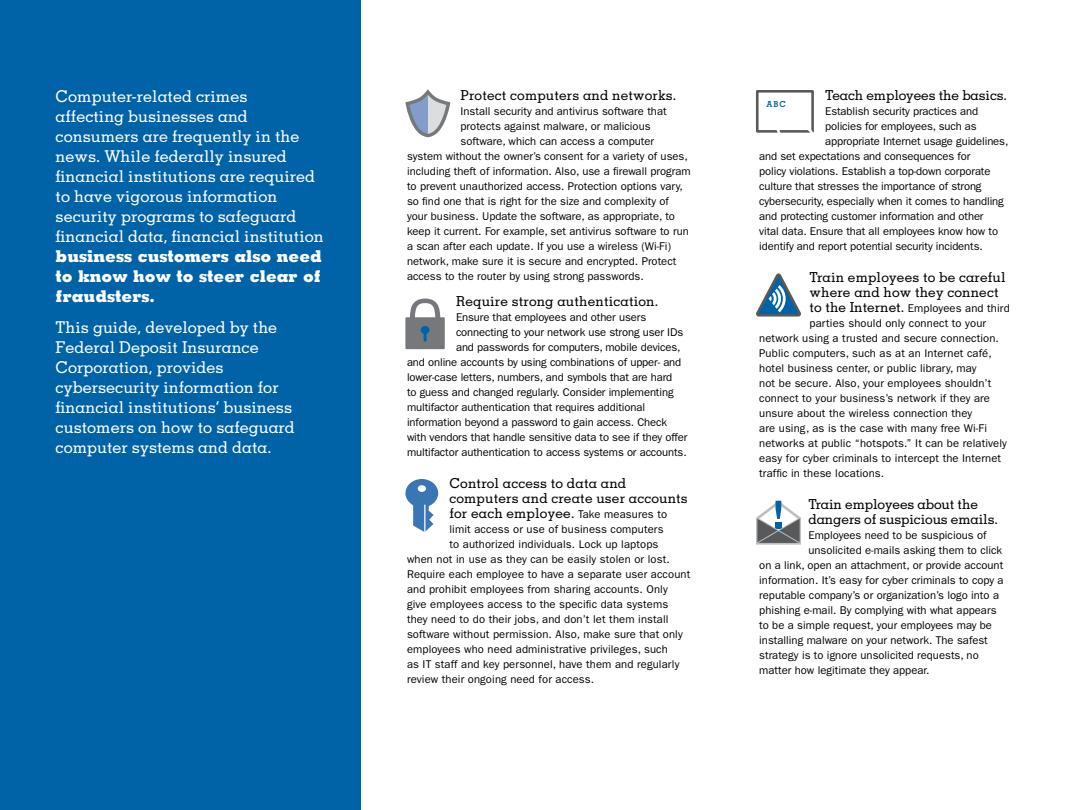
<style>
.page{position:relative;width:1069px;height:810px;background:#fff}
.page>*{position:absolute;margin:0;border:0;box-sizing:border-box;transform-origin:0 0}
.t1{font:500 16.25px/20px "Memphis LT Std";color:#fff}
.t2{font:800 16.25px/20px "Memphis LT Std";color:#fff;text-align:justify}
.t3{font:500 13.75px/15px "Memphis LT Std";letter-spacing:.01em;color:#000}
.t4{font:500 13.75px/15px "Memphis LT Std";letter-spacing:-.01em;color:#000}
.t5{font:11.25px/15px "ITC Franklin Gothic Std";color:#000}
.t6{font:700 8.25px "Memphis LT Std";color:#0063a7}
.s1{font-family:"ITC Franklin Gothic Std";font-weight:400;font-size:11.25px}
.s2{font-family:"Memphis LT Std";font-weight:500;font-size:13.75px}
</style>
<div class="page">
<div style="left:0;top:0;width:360px;height:810px;background:#0063a7"></div>
<svg style="left:405px;top:89px;width:46px;height:49px"></svg>
<svg style="left:405px;top:299px;width:40px;height:50px"></svg>
<svg style="left:405px;top:479px;width:33px;height:53px"></svg>
<div style="left:756px;top:90px;width:58px;height:43px;border:3px solid #58595b"></div>
<svg style="left:756px;top:103px;width:58px;height:214px"></svg>
<svg style="left:756px;top:500px;width:45px;height:45px"></svg>
<h3 class="t1" style="left:56px;top:86px;width:270px">Computer-related crimes<br>affecting businesses and consumers are frequently in the news. While federally insured fnancial institutions are required to have vigorous information security programs to safeguard fnancial data, fnancial institution</h3>
<p class="t2" style="left:56px;top:246px;width:268px">business customers also need to know how to steer clear of fraudsters.</p>
<p class="t1" style="left:56px;top:317px;width:241px">This guide, developed by the<br>Federal Deposit Insurance<br>Corporation, provides cybersecurity information for fnancial institutions’ business customers on how to safeguard computer systems and data.</p>
<p class="t3" style="left:460px;top:87px;width:217px">Protect computers and networks.</p>
<p class="t5" style="left:460px;top:104px;width:208px">Install security and antivirus software that</p>
<p class="t5" style="left:460px;top:119px;width:192px">protects against malware, or malicious</p>
<p class="t5" style="left:460px;top:134px;width:195px">software, which can access a computer</p>
<p class="t5" style="left:407px;top:149px;width:282px">system without the owner’s consent for a variety of uses,</p>
<p class="t5" style="left:407px;top:164px;width:285px">including theft of information. Also, use a frewall program</p>
<p class="t5" style="left:407px;top:179px;width:277px">to prevent unauthorized access. Protection options vary,</p>
<p class="t5" style="left:407px;top:194px;width:264px">so fnd one that is right for the size and complexity of</p>
<p class="t5" style="left:407px;top:209px;width:269px">your business. Update the software, as appropriate, to</p>
<p class="t5" style="left:407px;top:224px;width:283px">keep it current. For example, set antivirus software to run</p>
<p class="t5" style="left:407px;top:239px;width:265px">a scan after each update. If you use a wireless (Wi-Fi)</p>
<p class="t5" style="left:407px;top:254px;width:271px">network, make sure it is secure and encrypted. Protect</p>
<p class="t5" style="left:407px;top:269px;width:238px">access to the router by using strong passwords.</p>
<p class="t3" style="left:456px;top:294px;width:204px">Require strong authentication.</p>
<p class="t5" style="left:456px;top:310px;width:192px">Ensure that employees and other users</p>
<p class="t5" style="left:456px;top:325px;width:229px">connecting to your network use strong user IDs</p>
<p class="t5" style="left:407px;top:340px;width:282px;text-indent:49px">and passwords for computers, mobile devices, and online accounts by using combinations of upper- and lower-case letters, numbers, and symbols that are hard<br>to guess and changed regularly. Consider implementing multifactor authentication that requires additional information beyond a password to gain access. Check with vendors that handle sensitive data to see if they offer multifactor authentication to access systems or accounts.</p>
<p class="t3" style="left:449px;top:476px;width:240px">Control access to data and computers and create user accounts</p>
<p class="t3" style="left:449px;top:506px;width:219px">for each employee. <span class="s1">Take measures to</span></p>
<p class="t5" style="left:449px;top:522px;width:216px">limit access or use of business computers</p>
<p class="t5" style="left:407px;top:537px;width:285px;text-indent:42px">to authorized individuals. Lock up laptops<br>when not in use as they can be easily stolen or lost.<br>Require each employee to have a separate user account and prohibit employees from sharing accounts. Only<br>give employees access to the specifc data systems they need to do their jobs, and don’t let them install software without permission. Also, make sure that only employees who need administrative privileges, such<br>as IT staff and key personnel, have them and regularly review their ongoing need for access.</p>
<p class="t4" style="left:825px;top:87px;width:183px">Teach employees the basics.</p>
<p class="t5" style="left:825px;top:104px;width:154px">Establish security practices and</p>
<p class="t5" style="left:825px;top:119px;width:153px">policies for employees, such as</p>
<p class="t5" style="left:825px;top:134px;width:185px">appropriate Internet usage guidelines,</p>
<p class="t5" style="left:759px;top:149px;width:213px">and set expectations and consequences for</p>
<p class="t5" style="left:759px;top:164px;width:233px">policy violations. Establish a top-down corporate</p>
<p class="t5" style="left:759px;top:179px;width:224px">culture that stresses the importance of strong</p>
<p class="t5" style="left:759px;top:194px;width:246px">cybersecurity, especially when it comes to handling</p>
<p class="t5" style="left:759px;top:209px;width:226px">and protecting customer information and other</p>
<p class="t5" style="left:759px;top:224px;width:240px">vital data. Ensure that all employees know how to</p>
<p class="t5" style="left:759px;top:239px;width:225px">identify and report potential security incidents.</p>
<p class="t3" style="left:809px;top:269px;width:198px">Train employees to be careful where and how they connect</p>
<p class="t5" style="left:809px;top:301px;width:202px"><span class="s2">to the Internet.</span> Employees and third parties should only connect to your</p>
<p class="t5" style="left:759px;top:331px;width:249px">network using a trusted and secure connection.<br>Public computers, such as at an Internet café, hotel business center, or public library, may<br>not be secure. Also, your employees shouldn’t connect to your business’s network if they are unsure about the wireless connection they<br>are using, as is the case with many free Wi-Fi networks at public “hotspots.” It can be relatively easy for cyber criminals to intercept the Internet traffc in these locations.</p>
<p class="t4" style="left:808px;top:496px;width:191px">Train employees about the dangers of suspicious emails.</p>
<p class="t5" style="left:808px;top:527px;width:180px">Employees need to be suspicious of</p>
<p class="t5" style="left:808px;top:542px;width:195px">unsolicited e-mails asking them to click</p>
<p class="t5" style="left:759px;top:557px;width:245px">on a link, open an attachment, or provide account</p>
<p class="t5" style="left:759px;top:572px;width:246px">information. It’s easy for cyber criminals to copy a</p>
<p class="t5" style="left:759px;top:587px;width:241px">reputable company’s or organization’s logo into a</p>
<p class="t5" style="left:759px;top:602px;width:239px">phishing e-mail. By complying with what appears</p>
<p class="t5" style="left:759px;top:617px;width:234px">to be a simple request, your employees may be</p>
<p class="t5" style="left:759px;top:632px;width:230px">installing malware on your network. The safest</p>
<p class="t5" style="left:759px;top:647px;width:221px">strategy is to ignore unsolicited requests, no</p>
<p class="t5" style="left:759px;top:662px;width:172px">matter how legitimate they appear.</p>
<p class="t6" style="left:766px;top:99px;width:21px">ABC</p>
</div>
